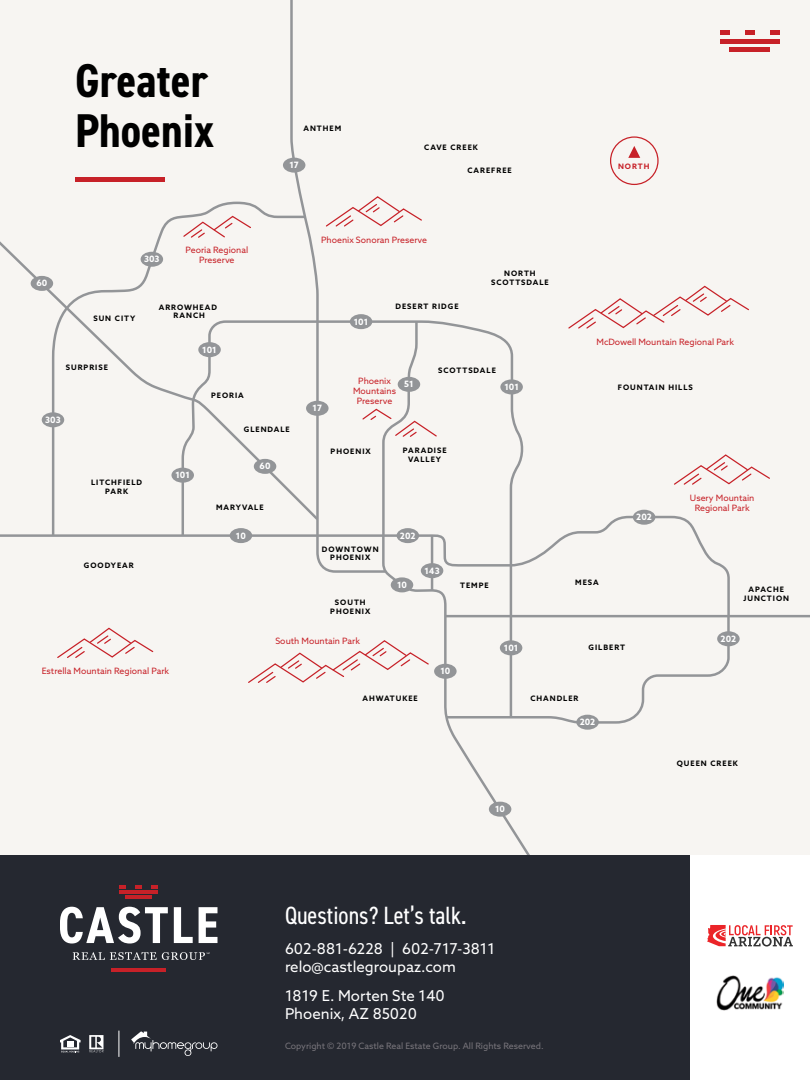
<style>
.page{position:relative;width:810px;height:1080px;background:#fff}
.page>*{position:absolute;margin:0;border:0;box-sizing:border-box;transform-origin:0 0}
.t1{font:700 condensed 47.5px/50px "DIN2014";color:#000}
.t2{font:condensed 25px "DIN2014";color:#fff}
.t3{font:15px/18px "Azo Sans";color:#fff}
.t4{font:8.75px/10px "Azo Sans";color:#c72128;text-align:center}
.t5{font:8.75px "Azo Sans";color:#78757b}
.t6{font:700 8.75px "Azo Sans";color:#fff}
.t7{font:700 7.5px/8.8px "Azo Sans";letter-spacing:.13em;color:#000;text-align:center}
.t8{font:700 7.5px "Azo Sans";letter-spacing:.13em;color:#c72128}
</style>
<div class="page">
<div style="left:0;top:855px;width:810px;height:225px;background:#252830"></div>
<svg style="left:60px;top:907px;width:108px;height:37px"></svg>
<svg style="left:174px;top:907px;width:19px;height:36px"></svg>
<svg style="left:199px;top:907px;width:19px;height:36px"></svg>
<svg style="left:73px;top:952px;width:137px;height:8px"></svg>
<hr style="left:119px;top:891px;width:39px;height:3px;background:#c72128">
<hr style="left:112px;top:968px;width:54px;height:3px;background:#c72128">
<hr style="left:126px;top:896px;width:26px;height:3px;background:#c72128">
<svg style="left:136px;top:885px;width:6px;height:3px"></svg>
<svg style="left:152px;top:885px;width:6px;height:3px"></svg>
<svg style="left:119px;top:885px;width:7px;height:3px"></svg>
<svg style="left:60px;top:1035px;width:21px;height:17px"></svg>
<svg style="left:89px;top:1035px;width:15px;height:17px"></svg>
<svg style="left:131px;top:1032px;width:86px;height:24px"></svg>
<svg style="left:119px;top:1031px;width:1px;height:26px"></svg>
<div style="left:0;top:0;width:810px;height:855px;background:#f7f5f2"></div>
<svg style="left:0;top:515px;width:730px;height:98px"></svg>
<svg style="left:180px;top:321px;width:347px;height:292px"></svg>
<svg style="left:289px;top:0;width:92px;height:574px"></svg>
<svg style="left:381px;top:533px;width:176px;height:322px"></svg>
<svg style="left:444px;top:613px;width:287px;height:112px"></svg>
<hr style="left:446px;top:615px;width:364px;height:2px;background:#939598">
<hr style="left:431px;top:536px;width:2px;height:55px;background:#939598">
<svg style="left:51px;top:522px;width:256px;height:16px"></svg>
<svg style="left:0;top:196px;width:320px;height:326px"></svg>
<div style="left:350px;top:314px;width:22px;height:15px;background:#939598;border-radius:50%"></div>
<div style="left:141px;top:252px;width:22px;height:15px;background:#939598;border-radius:50%"></div>
<div style="left:42px;top:412px;width:22px;height:15px;background:#939598;border-radius:50%"></div>
<div style="left:171px;top:468px;width:23px;height:15px;background:#939598;border-radius:50%"></div>
<div style="left:198px;top:342px;width:23px;height:15px;background:#939598;border-radius:50%"></div>
<div style="left:306px;top:401px;width:23px;height:15px;background:#939598;border-radius:50%"></div>
<div style="left:254px;top:459px;width:22px;height:15px;background:#939598;border-radius:50%"></div>
<div style="left:31px;top:276px;width:22px;height:15px;background:#939598;border-radius:50%"></div>
<div style="left:230px;top:528px;width:22px;height:15px;background:#939598;border-radius:50%"></div>
<div style="left:391px;top:577px;width:22px;height:15px;background:#939598;border-radius:50%"></div>
<div style="left:434px;top:664px;width:23px;height:15px;background:#939598;border-radius:50%"></div>
<div style="left:489px;top:802px;width:22px;height:15px;background:#939598;border-radius:50%"></div>
<div style="left:283px;top:158px;width:22px;height:15px;background:#939598;border-radius:50%"></div>
<div style="left:500px;top:379px;width:23px;height:15px;background:#939598;border-radius:50%"></div>
<div style="left:421px;top:563px;width:22px;height:15px;background:#939598;border-radius:50%"></div>
<div style="left:500px;top:640px;width:22px;height:15px;background:#939598;border-radius:50%"></div>
<div style="left:633px;top:510px;width:22px;height:15px;background:#939598;border-radius:50%"></div>
<div style="left:397px;top:528px;width:22px;height:15px;background:#939598;border-radius:50%"></div>
<div style="left:576px;top:715px;width:23px;height:15px;background:#939598;border-radius:50%"></div>
<div style="left:717px;top:631px;width:23px;height:15px;background:#939598;border-radius:50%"></div>
<svg style="left:628px;top:146px;width:12px;height:12px"></svg>
<div style="left:610px;top:136px;width:49px;height:49px;border:1px solid #c72128;border-radius:50%"></div>
<svg style="left:182px;top:215px;width:70px;height:24px"></svg>
<svg style="left:568px;top:286px;width:181px;height:43px"></svg>
<svg style="left:325px;top:197px;width:97px;height:31px"></svg>
<svg style="left:674px;top:455px;width:96px;height:30px"></svg>
<svg style="left:248px;top:641px;width:182px;height:43px"></svg>
<svg style="left:57px;top:628px;width:97px;height:30px"></svg>
<svg style="left:361px;top:319px;width:77px;height:219px"></svg>
<div style="left:690px;top:855px;width:120px;height:225px;background:#fff"></div>
<div style="left:720px;top:39px;width:60px;height:5px;background:#c72128"></div>
<div style="left:730px;top:47px;width:40px;height:5px;background:#c72128"></div>
<div style="left:745px;top:30px;width:10px;height:5px;background:#c72128"></div>
<div style="left:770px;top:30px;width:10px;height:5px;background:#c72128"></div>
<div style="left:720px;top:30px;width:10px;height:5px;background:#c72128"></div>
<hr style="left:75px;top:178px;width:90px;height:4px;background:#c72128">
<svg style="left:707px;top:925px;width:86px;height:22px"></svg>
<img style="left:717px;top:976px;width:66px;height:34px">
<h1 class="t1" style="left:75px;top:55px;width:141px">Greater<br>Phoenix</h1>
<p class="t7" style="left:303px;top:123px;width:39px">ANTHEM</p>
<p class="t6" style="left:289px;top:159px;width:11px">17</p>
<p class="t7" style="left:424px;top:143px;width:55px">CAVE CREEK</p>
<p class="t7" style="left:468px;top:166px;width:46px">CAREFREE</p>
<p class="t6" style="left:36px;top:278px;width:12px">60</p>
<p class="t6" style="left:144px;top:253px;width:17px">303</p>
<p class="t4" style="left:185px;top:244px;width:64px">Peoria Regional<br>Preserve</p>
<p class="t4" style="left:321px;top:235px;width:107px">Phoenix Sonoran Preserve</p>
<p class="t7" style="left:93px;top:313px;width:43px">SUN CITY</p>
<p class="t7" style="left:159px;top:302px;width:60px">ARROWHEAD<br>RANCH</p>
<p class="t7" style="left:396px;top:302px;width:65px">DESERT RIDGE</p>
<p class="t6" style="left:354px;top:316px;width:16px">101</p>
<p class="t6" style="left:202px;top:344px;width:16px">101</p>
<p class="t7" style="left:491px;top:269px;width:59px">NORTH<br>SCOTTSDALE</p>
<p class="t7" style="left:66px;top:362px;width:44px">SURPRISE</p>
<p class="t7" style="left:211px;top:391px;width:34px">PEORIA</p>
<p class="t6" style="left:313px;top:402px;width:11px">17</p>
<p class="t4" style="left:353px;top:376px;width:44px">Phoenix<br>Mountains<br>Preserve</p>
<p class="t6" style="left:404px;top:378px;width:11px">51</p>
<p class="t7" style="left:438px;top:366px;width:59px">SCOTTSDALE</p>
<p class="t6" style="left:504px;top:381px;width:16px">101</p>
<p class="t6" style="left:45px;top:414px;width:17px">303</p>
<p class="t7" style="left:91px;top:478px;width:53px">LITCHFIELD<br>PARK</p>
<p class="t7" style="left:84px;top:560px;width:51px">GOODYEAR</p>
<p class="t6" style="left:175px;top:469px;width:16px">101</p>
<p class="t4" style="left:42px;top:666px;width:129px">Estrella Mountain Regional Park</p>
<p class="t7" style="left:244px;top:425px;width:47px">GLENDALE</p>
<p class="t6" style="left:260px;top:460px;width:12px">60</p>
<p class="t7" style="left:216px;top:503px;width:49px">MARYVALE</p>
<p class="t6" style="left:236px;top:530px;width:12px">10</p>
<p class="t7" style="left:331px;top:447px;width:42px">PHOENIX</p>
<p class="t7" style="left:322px;top:544px;width:58px">DOWNTOWN<br>PHOENIX</p>
<p class="t7" style="left:330px;top:598px;width:42px">SOUTH<br>PHOENIX</p>
<p class="t4" style="left:275px;top:636px;width:86px">South Mountain Park</p>
<p class="t7" style="left:403px;top:446px;width:45px">PARADISE<br>VALLEY</p>
<p class="t6" style="left:400px;top:530px;width:17px">202</p>
<p class="t6" style="left:397px;top:579px;width:12px">10</p>
<p class="t6" style="left:424px;top:565px;width:17px">143</p>
<p class="t7" style="left:460px;top:581px;width:30px">TEMPE</p>
<p class="t6" style="left:440px;top:665px;width:12px">10</p>
<p class="t6" style="left:504px;top:642px;width:16px">101</p>
<p class="t8" style="left:618px;top:161px;width:33px">NORTH</p>
<p class="t4" style="left:597px;top:337px;width:139px">McDowell Mountain Regional Park</p>
<p class="t7" style="left:618px;top:383px;width:76px">FOUNTAIN HILLS</p>
<p class="t7" style="left:575px;top:577px;width:25px">MESA</p>
<p class="t6" style="left:636px;top:511px;width:17px">202</p>
<p class="t7" style="left:589px;top:643px;width:38px">GILBERT</p>
<p class="t4" style="left:690px;top:493px;width:66px">Usery Mountain<br>Regional Park</p>
<p class="t7" style="left:743px;top:585px;width:47px">APACHE<br>JUNCTION</p>
<p class="t6" style="left:721px;top:633px;width:17px">202</p>
<p class="t7" style="left:362px;top:694px;width:57px">AHWATUKEE</p>
<p class="t7" style="left:530px;top:694px;width:50px">CHANDLER</p>
<p class="t6" style="left:495px;top:803px;width:12px">10</p>
<p class="t6" style="left:580px;top:716px;width:17px">202</p>
<h2 class="t2" style="left:285px;top:899px;width:183px">Questions? Let’s talk.</h2>
<h3 class="t3" style="left:285px;top:939px;width:212px">602-881-6228 | 602-717-3811 relo@castlegroupaz.com</h3>
<h3 class="t3" style="left:285px;top:986px;width:161px">1819 E. Morten Ste 140<br>Phoenix, AZ 85020</h3>
<p class="t5" style="left:285px;top:1040px;width:260px">Copyright © 2019 Castle Real Estate Group. All Rights Reserved.</p>
<p class="t7" style="left:677px;top:759px;width:63px">QUEEN CREEK</p>
</div>
